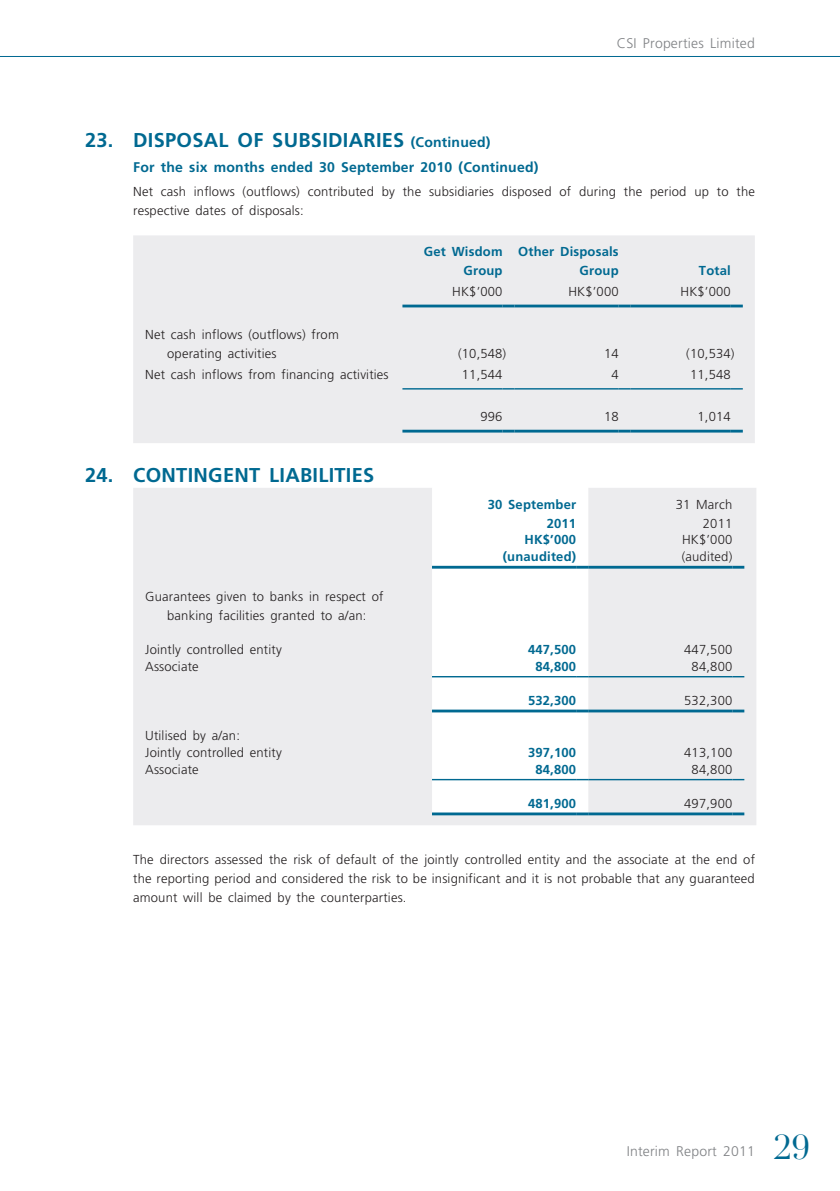
<style>
.page{position:relative;width:840px;height:1191px;background:#fff}
.page>*{position:absolute;margin:0;border:0;box-sizing:border-box;transform-origin:0 0}
.t1{font:34px "Didot LT Std";color:#006991}
.t2{font:700 20px "Frutiger LT Std";letter-spacing:.015em;color:#006991}
.t3{font:700 14px "Frutiger LT Std";letter-spacing:.015em;color:#006991}
.t4{font:300 14px "Frutiger LT Std";letter-spacing:.015em;color:#808285}
.t5{font:300 13px/19px "Frutiger LT Std";letter-spacing:.015em;color:#231f20}
.t6{font:700 13px/19px "Frutiger LT Std";letter-spacing:.015em;color:#006991;text-align:right}
.s1{font-size:14px}
</style>
<div class="page">
<hr style="left:0;top:56px;width:839px;height:1px;background:#006991">
<div style="left:133px;top:235px;width:621px;height:208px;background:#ececee"></div>
<hr style="left:402px;top:304px;width:100px;height:3px;background:#006991">
<svg style="left:502px;top:304px;width:12px;height:3px"></svg>
<hr style="left:514px;top:304px;width:104px;height:3px;background:#006991">
<svg style="left:618px;top:304px;width:12px;height:3px"></svg>
<hr style="left:630px;top:304px;width:100px;height:3px;background:#006991">
<svg style="left:730px;top:304px;width:12px;height:3px"></svg>
<hr style="left:402px;top:430px;width:100px;height:2px;background:#006991">
<svg style="left:502px;top:430px;width:12px;height:2px"></svg>
<hr style="left:514px;top:430px;width:104px;height:2px;background:#006991">
<svg style="left:618px;top:430px;width:12px;height:2px"></svg>
<hr style="left:630px;top:430px;width:100px;height:2px;background:#006991">
<svg style="left:730px;top:430px;width:12px;height:2px"></svg>
<hr style="left:402px;top:388px;width:100px;height:1px;background:#006991">
<svg style="left:502px;top:388px;width:12px;height:1px"></svg>
<hr style="left:514px;top:388px;width:104px;height:1px;background:#006991">
<svg style="left:618px;top:388px;width:12px;height:1px"></svg>
<hr style="left:630px;top:388px;width:100px;height:1px;background:#006991">
<svg style="left:730px;top:388px;width:12px;height:1px"></svg>
<div style="left:133px;top:488px;width:623px;height:337px;background:#ececee"></div>
<svg style="left:432px;top:488px;width:156px;height:324px"></svg>
<hr style="left:432px;top:566px;width:144px;height:2px;background:#006991">
<svg style="left:576px;top:566px;width:12px;height:2px"></svg>
<hr style="left:588px;top:566px;width:144px;height:2px;background:#006991">
<svg style="left:732px;top:566px;width:12px;height:2px"></svg>
<hr style="left:432px;top:709px;width:144px;height:3px;background:#006991">
<svg style="left:576px;top:709px;width:12px;height:3px"></svg>
<hr style="left:588px;top:709px;width:144px;height:3px;background:#006991">
<svg style="left:732px;top:709px;width:12px;height:3px"></svg>
<hr style="left:432px;top:812px;width:144px;height:3px;background:#006991">
<svg style="left:576px;top:812px;width:12px;height:3px"></svg>
<hr style="left:588px;top:812px;width:144px;height:3px;background:#006991">
<svg style="left:732px;top:812px;width:12px;height:3px"></svg>
<hr style="left:432px;top:676px;width:144px;height:1px;background:#006991">
<svg style="left:576px;top:676px;width:12px;height:1px"></svg>
<hr style="left:588px;top:676px;width:144px;height:1px;background:#006991">
<svg style="left:732px;top:676px;width:12px;height:1px"></svg>
<hr style="left:432px;top:779px;width:144px;height:1px;background:#006991">
<svg style="left:576px;top:779px;width:12px;height:1px"></svg>
<hr style="left:588px;top:779px;width:144px;height:1px;background:#006991">
<svg style="left:732px;top:779px;width:12px;height:1px"></svg>
<p class="t4" style="left:616px;top:35px;width:139px">CSI Properties Limited</p>
<h2 class="t2" style="left:85px;top:128px;width:406px">23. DISPOSAL OF SUBSIDIARIES <span class="s1">(Continued)</span></h2>
<p class="t3" style="left:133px;top:159px;width:406px">For the six months ended 30 September 2010 (Continued)</p>
<p class="t5" style="left:133px;top:183px;width:623px">Net cash inflows (outflows) contributed by the subsidiaries disposed of during the period up to the respective dates of disposals:</p>
<p class="t6" style="left:423px;top:242px;width:80px">Get Wisdom<br>Group</p>
<p class="t6" style="left:518px;top:242px;width:102px">Other Disposals<br>Group</p>
<p class="t6" style="left:698px;top:261px;width:33px">Total</p>
<p class="t5" style="left:167px;top:325px;width:173px;text-indent:-22px">Net cash inflows (outflows) from operating activities</p>
<p class="t5" style="left:452px;top:282px;width:52px">HK$’000</p>
<p class="t5" style="left:568px;top:282px;width:52px">HK$’000</p>
<p class="t5" style="left:680px;top:282px;width:52px">HK$’000</p>
<p class="t5" style="left:458px;top:344px;width:50px">(10,548)</p>
<p class="t5" style="left:603px;top:344px;width:16px">14</p>
<p class="t5" style="left:686px;top:344px;width:50px">(10,534)</p>
<p class="t5" style="left:145px;top:365px;width:245px">Net cash inflows from financing activities</p>
<p class="t5" style="left:461px;top:365px;width:42px">11,544</p>
<p class="t5" style="left:611px;top:365px;width:9px">4</p>
<p class="t5" style="left:689px;top:365px;width:42px">11,548</p>
<p class="t5" style="left:480px;top:407px;width:24px">996</p>
<p class="t5" style="left:603px;top:407px;width:16px">18</p>
<p class="t5" style="left:697px;top:407px;width:35px">1,014</p>
<h2 class="t2" style="left:85px;top:463px;width:290px">24. CONTINGENT LIABILITIES</h2>
<p class="t6" style="left:487px;top:494px;width:90px">30 September<br>2011</p>
<p class="t5" style="left:675px;top:495px;width:58px;text-align:right">31 March<br>2011</p>
<p class="t6" style="left:524px;top:530px;width:53px">HK$’000</p>
<p class="t5" style="left:681px;top:530px;width:52px">HK$’000</p>
<p class="t6" style="left:502px;top:547px;width:75px">(unaudited)</p>
<p class="t5" style="left:681px;top:547px;width:52px">(audited)</p>
<p class="t5" style="left:145px;top:587px;width:240px;text-align:center">Guarantees given to banks in respect of banking facilities granted to a/an:</p>
<p class="t5" style="left:145px;top:640px;width:138px">Jointly controlled entity</p>
<p class="t6" style="left:527px;top:640px;width:50px">447,500</p>
<p class="t5" style="left:683px;top:640px;width:50px">447,500</p>
<p class="t5" style="left:145px;top:657px;width:55px">Associate</p>
<p class="t6" style="left:535px;top:657px;width:42px">84,800</p>
<p class="t5" style="left:691px;top:657px;width:42px">84,800</p>
<p class="t6" style="left:527px;top:691px;width:50px">532,300</p>
<p class="t5" style="left:683px;top:691px;width:50px">532,300</p>
<p class="t5" style="left:145px;top:727px;width:138px;line-height:16.8px">Utilised by a/an:<br>Jointly controlled entity</p>
<p class="t6" style="left:527px;top:743px;width:50px">397,100</p>
<p class="t5" style="left:683px;top:743px;width:50px">413,100</p>
<p class="t5" style="left:145px;top:760px;width:55px">Associate</p>
<p class="t6" style="left:535px;top:759px;width:42px">84,800</p>
<p class="t5" style="left:691px;top:760px;width:42px">84,800</p>
<p class="t6" style="left:527px;top:794px;width:50px">481,900</p>
<p class="t5" style="left:683px;top:794px;width:50px">497,900</p>
<p class="t5" style="left:133px;top:850px;width:623px;text-align:justify">The directors assessed the risk of default of the jointly controlled entity and the associate at the end of the reporting period and considered the risk to be insignificant and it is not probable that any guaranteed amount will be claimed by the counterparties.</p>
<p class="t4" style="left:626px;top:1143px;width:130px">Interim Report 2011</p>
<h1 class="t1" style="left:773px;top:1126px;width:37px">29</h1>
</div>
